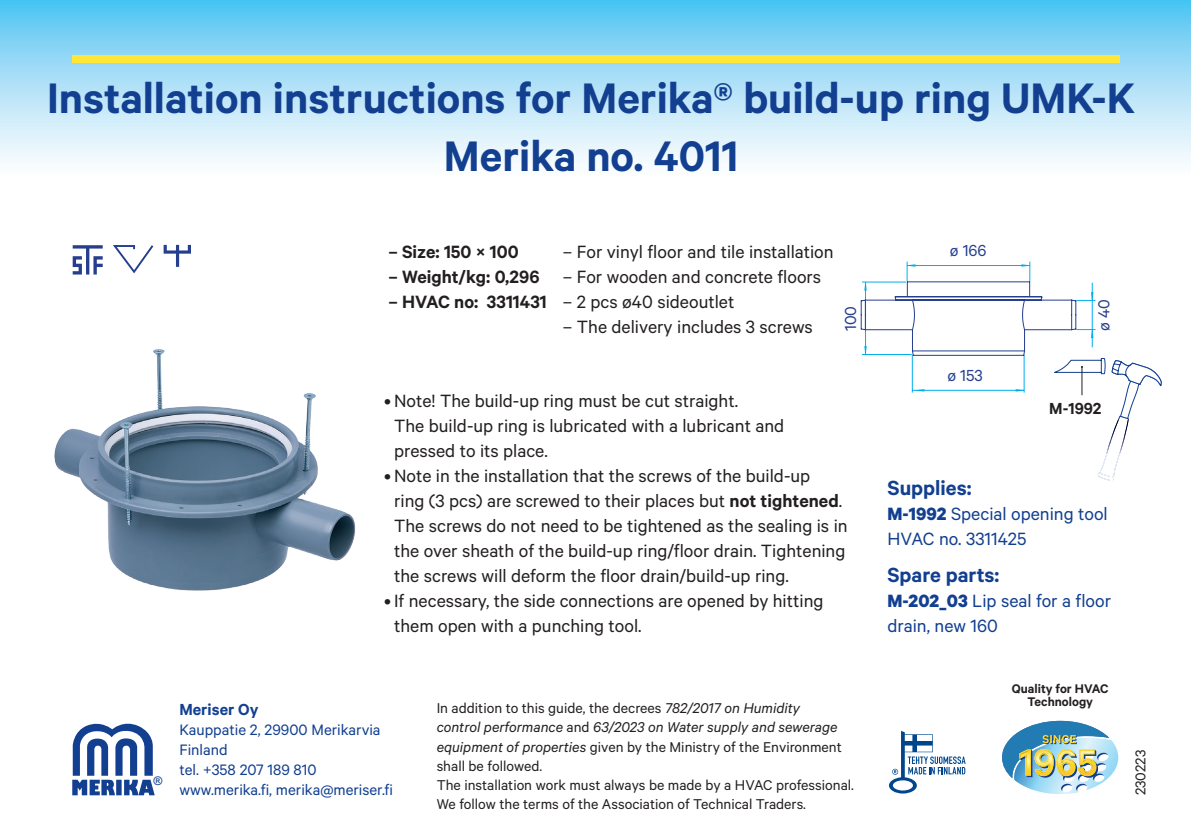
<style>
.page{position:relative;width:1191px;height:840px;background:#fff}
.page>*{position:absolute;margin:0;border:0;box-sizing:border-box;transform-origin:0 0}
.t1{font:600 48px/57.6px "Calibre";color:#123f90;text-align:center}
.t2{font:600 23px "Calibre";color:#123f90}
.t3{font:20px/25px "Calibre";color:#231f20}
.t4{font:20px/25px "Calibre";color:#123f90}
.t5{font:600 20px "Calibre";color:#231f20}
.t6{font:18px "Calibre";color:#253f8e}
.t7{font:600 18px "Calibre";color:#123f90}
.t8{font:600 18px "Calibre";color:#231f20}
.t9{font:17px/20px "Calibre";color:#123f90}
.t10{font:16px/19.2px "Calibre";color:#231f20}
.t11{font:600 14px/12.6px "Calibre";color:#231f20;text-align:center}
.t12{font:600 12px "Gill Sans";color:#123f90}
.s1{font-weight:600}
.s2{font-style:italic}
.s3{font-weight:700}
</style>
<div class="page">
<svg style="left:0;top:0;width:1191px;height:163px;background:#a8dff7"></svg>
<div style="left:72px;top:55px;width:1047px;height:8px;background:#ffe637"></div>
<svg style="left:889px;top:731px;width:76px;height:62px"></svg>
<svg style="left:1002px;top:720px;width:114px;height:72px"></svg>
<svg style="left:72px;top:723px;width:83px;height:71px"></svg>
<svg style="left:113px;top:245px;width:41px;height:29px"></svg>
<svg style="left:164px;top:245px;width:27px;height:22px"></svg>
<svg style="left:73px;top:245px;width:30px;height:29px"></svg>
<svg style="left:860px;top:261px;width:302px;height:220px"></svg>
<img style="left:54px;top:349px;width:302px;height:242px">
<h1 class="t1" style="left:47px;top:68px;width:1089px">Installation instructions for Merika® build-up ring UMK-K<br>Merika no. 4011</h1>
<p class="t5" style="left:388px;top:240px;width:132px">– Size: 150 × 100</p>
<p class="t5" style="left:388px;top:265px;width:153px">– Weight/kg: 0,296</p>
<p class="t5" style="left:388px;top:290px;width:160px">– HVAC no: 3311431</p>
<p class="t3" style="left:563px;top:238px;width:272px">– For vinyl floor and tile installation</p>
<p class="t3" style="left:563px;top:263px;width:260px">– For wooden and concrete floors</p>
<p class="t3" style="left:563px;top:288px;width:173px">– 2 pcs ø40 sideoutlet</p>
<p class="t3" style="left:563px;top:313px;width:251px">– The delivery includes 3 screws</p>
<p class="t6" style="left:840px;top:331px;width:27px;rotate:-90deg">100</p>
<p class="t3" style="left:394px;top:387px;width:392px;text-indent:-10px">• Note! The build-up ring must be cut straight.<br>The build-up ring is lubricated with a lubricant and pressed to its place.</p>
<p class="t3" style="left:394px;top:462px;width:455px;text-indent:-10px">• Note in the installation that the screws of the build-up<br>ring (3 pcs) are screwed to their places but <span class="s1">not tightened</span>.<br>The screws do not need to be tightened as the sealing is in the over sheath of the build-up ring/floor drain. Tightening the screws will deform the floor drain/build-up ring.</p>
<p class="t3" style="left:394px;top:587px;width:431px;text-indent:-10px">• If necessary, the side connections are opened by hitting them open with a punching tool.</p>
<p class="t12" style="left:153px;top:773px;width:10px">®</p>
<p class="t7" style="left:179px;top:697px;width:81px">Meriser Oy</p>
<p class="t9" style="left:179px;top:718px;width:215px">Kauppatie 2, 29900 Merikarvia<br>Finland<br>tel. +358 207 189 810 www.merika.fi, merika@meriser.fi</p>
<p class="t10" style="left:437px;top:697px;width:419px">In addition to this guide, the decrees <span class="s2">782/2017 on Humidity<br>control performance</span> and <span class="s2">63/2023 on Water supply and sewerage equipment of properties</span> given by the Ministry of the Environment shall be followed.<br>The installation work must always be made by a HVAC professional.<br>We follow the terms of the Association of Technical Traders.</p>
<p class="t6" style="left:950px;top:240px;width:38px">ø 166</p>
<p class="t6" style="left:947px;top:365px;width:37px">ø 153</p>
<p class="t6" style="left:1093px;top:330px;width:33px;rotate:-90deg">ø 40</p>
<p class="t8" style="left:1049px;top:397px;width:54px">M-1992</p>
<p class="t2" style="left:887px;top:473px;width:85px">Supplies:</p>
<p class="t4" style="left:887px;top:500px;width:222px"><span class="s3">M-1992</span> Special opening tool<br>HVAC no. 3311425</p>
<p class="t2" style="left:887px;top:560px;width:113px">Spare parts:</p>
<p class="t4" style="left:887px;top:587px;width:225px"><span class="s3">M-202_03</span> Lip seal for a floor drain, new 160</p>
<p class="t11" style="left:1012px;top:681px;width:98px">Quality for HVAC<br>Technology</p>
<p class="t10" style="left:1130px;top:794px;width:47px;rotate:-90deg">230223</p>
</div>
